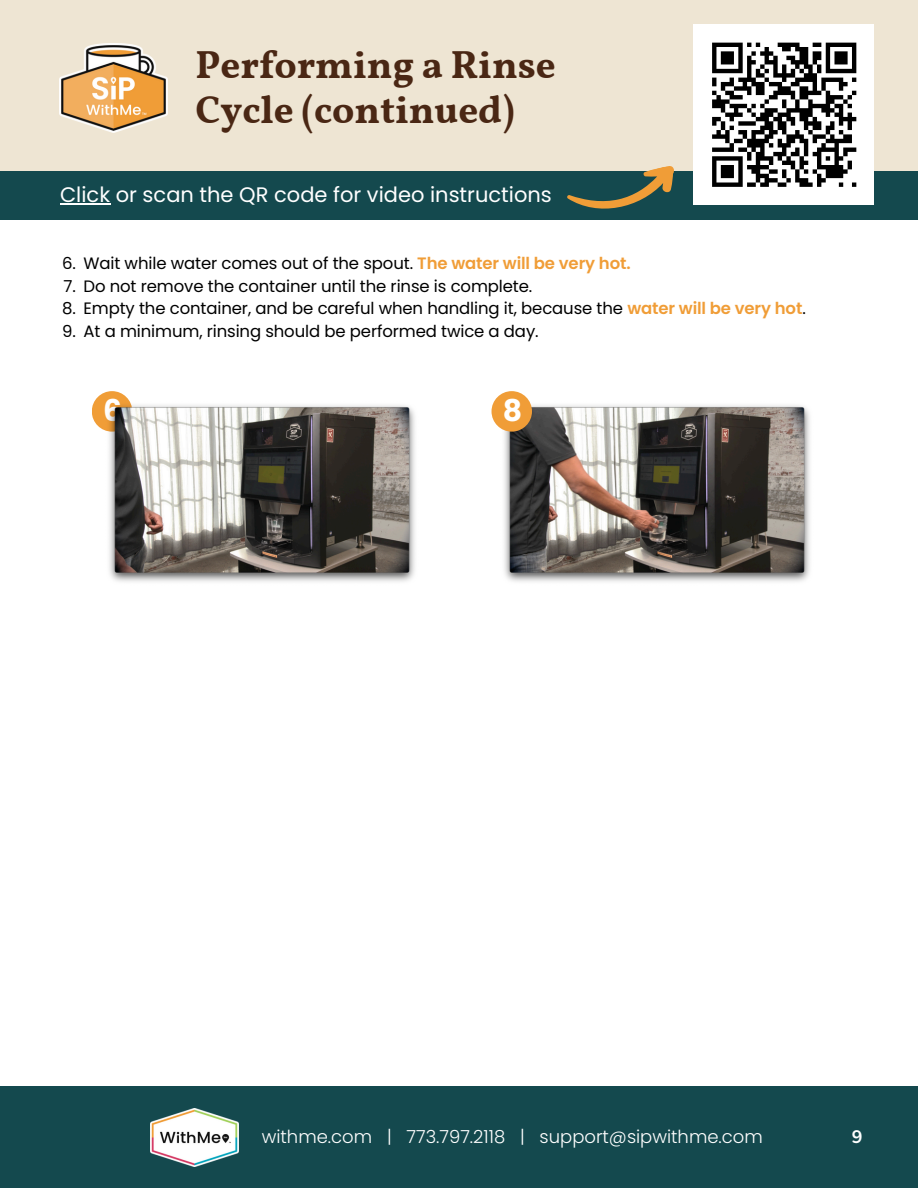
<style>
.page{position:relative;width:918px;height:1188px;background:#fff}
.page>*{position:absolute;margin:0;border:0;box-sizing:border-box;transform-origin:0 0}
.t1{font:700 39px/45px "Vollkorn";color:#4a2714}
.t2{font:700 30px "Poppins";color:#fff}
.t3{font:21px "Poppins";color:#fff}
.t4{font:300 18px "Poppins";color:#fff}
.t5{font:700 18px "Nunito";color:#fff}
.t6{font:16.5px "Poppins";letter-spacing:-.005em;color:#000}
.s1{font-weight:600;color:#f09d37}
</style>
<div class="page">
<div style="left:0;top:33px;width:918px;height:187px;background:#14494e"></div>
<div style="left:0;top:0;width:918px;height:170px;background:#eee5d3"></div>
<svg style="left:564px;top:166px;width:117px;height:43px"></svg>
<img style="left:60px;top:43px;width:108px;height:89px">
<div style="left:694px;top:25px;width:180px;height:180px;background:#fff"></div>
<div style="left:0;top:1087px;width:918px;height:101px;background:#14494e"></div>
<img style="left:150px;top:1108px;width:88px;height:59px">
<div style="left:92px;top:391px;width:40px;height:41px;background:#f09d37;border-radius:50%"></div>
<img style="left:104px;top:400px;width:311px;height:182px">
<img style="left:500px;top:401px;width:310px;height:181px">
<div style="left:492px;top:391px;width:40px;height:41px;background:#f09d37;border-radius:50%"></div>
<hr style="left:60px;top:203px;width:50px;height:1px;background:#fff">
<svg style="left:712px;top:42px;width:145px;height:145px"></svg>
<p class="t1" style="left:196px;top:46px;width:362px">Performing a Rinse<br>Cycle (continued)</p>
<p class="t3" style="left:60px;top:180px;width:493px">Click or scan the QR code for video instructions</p>
<h2 class="t6" style="left:62px;top:252px;width:15px">6.</h2>
<p class="t6" style="left:64px;top:274px;width:14px">7.</p>
<p class="t6" style="left:62px;top:297px;width:15px">8.</p>
<p class="t6" style="left:62px;top:319px;width:15px">9.</p>
<p class="t6" style="left:84px;top:252px;width:549px">Wait while water comes out of the spout. <span class="s1">The water will be very hot.</span></p>
<p class="t6" style="left:84px;top:274px;width:450px">Do not remove the container until the rinse is complete.</p>
<p class="t6" style="left:84px;top:297px;width:724px">Empty the container, and be careful when handling it, because the <span class="s1">water will be very hot</span>.</p>
<p class="t6" style="left:84px;top:319px;width:457px">At a minimum, rinsing should be performed twice a day.</p>
<h1 class="t2" style="left:103px;top:390px;width:21px">6</h1>
<p class="t2" style="left:503px;top:390px;width:21px">8</p>
<p class="t4" style="left:262px;top:1124px;width:503px">withme.com | 773.797.2118 | support@sipwithme.com</p>
<p class="t5" style="left:852px;top:1125px;width:12px">9</p>
</div>
